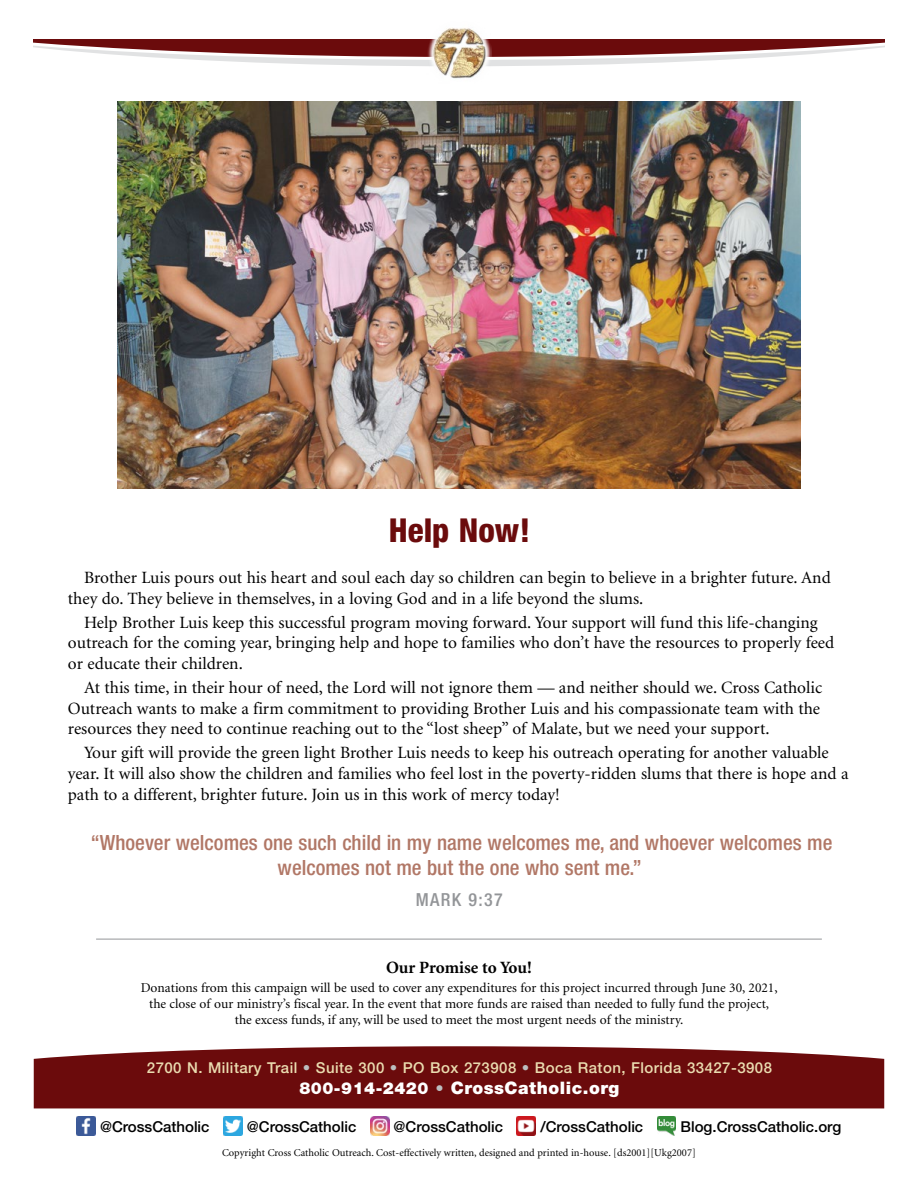
<style>
.page{position:relative;width:918px;height:1188px;background:#fff}
.page>*{position:absolute;margin:0;border:0;box-sizing:border-box;transform-origin:0 0}
.t1{font:800 condensed 33px "Helvetica Neue";color:#6b0b0c}
.t2{font:500 condensed 21px/25.2px "Helvetica Neue";color:#b17766;text-align:center}
.t3{font:500 condensed 18px "Helvetica Neue";letter-spacing:.075em;color:#939598}
.t4{font:17.25px/20.7px "Minion";color:#000}
.t5{font:900 17.25px "Helvetica Neue";letter-spacing:.03em;color:#fff}
.t6{font:700 17.25px "Minion";color:#000}
.t7{font:500 15px "Helvetica Neue";color:#000}
.t8{font:500 15px "Helvetica Neue";letter-spacing:.03em;color:#eadcb0}
.t9{font:13.5px/16.2px "Minion";color:#000;text-align:center}
.t10{font:10.5px "Minion";color:#000}
.s1{color:#bcbec0}
.s2{font-size:16.5px}
.s3{font-size:16.5px;color:#bcbec0}
</style>
<div class="page">
<hr style="left:96px;top:939px;width:726px;height:1px;background:#939598">
<svg style="left:34px;top:40px;width:850px;height:26px"></svg>
<img style="left:426px;top:28px;width:66px;height:51px">
<svg style="left:34px;top:1046px;width:850px;height:62px;background:#741a1b"></svg>
<img style="left:77px;top:1116px;width:18px;height:19px">
<img style="left:223px;top:1116px;width:19px;height:19px">
<img style="left:370px;top:1116px;width:19px;height:19px">
<img style="left:517px;top:1116px;width:19px;height:19px">
<img style="left:657px;top:1116px;width:19px;height:19px">
<img style="left:117px;top:101px;width:684px;height:388px">
<h1 class="t1" style="left:389px;top:510px;width:143px">Help Now!</h1>
<p class="t4" style="left:68px;top:568px;width:764px;text-indent:16px">Brother Luis pours out his heart and soul each day so children can begin to believe in a brighter future. And they do. They believe in themselves, in a loving God and in a life beyond the slums.</p>
<p class="t4" style="left:68px;top:613px;width:768px;text-indent:16px">Help Brother Luis keep this successful program moving forward. Your support will fund this life-changing outreach for the coming year, bringing help and hope to families who don’t have the resources to properly feed or educate their children.</p>
<p class="t4" style="left:68px;top:678px;width:756px;text-indent:16px">At this time, in their hour of need, the Lord will not ignore them — and neither should we. Cross Catholic<br>Outreach wants to make a firm commitment to providing Brother Luis and his compassionate team with the resources they need to continue reaching out to the “lost sheep” of Malate, but we need your support.</p>
<p class="t4" style="left:68px;top:743px;width:782px;text-indent:16px">Your gift will provide the green light Brother Luis needs to keep his outreach operating for another valuable year. It will also show the children and families who feel lost in the poverty-ridden slums that there is hope and a path to a different, brighter future. Join us in this work of mercy today!</p>
<p class="t2" style="left:91px;top:830px;width:743px">“Whoever welcomes one such child in my name welcomes me, and whoever welcomes me welcomes not me but the one who sent me.”</p>
<p class="t3" style="left:416px;top:888px;width:89px">MARK 9:37</p>
<p class="t6" style="left:386px;top:958px;width:147px">Our Promise to You!</p>
<p class="t9" style="left:141px;top:980px;width:638px">Donations from this campaign will be used to cover any expenditures for this project incurred through June 30, 2021, the close of our ministry’s fiscal year. In the event that more funds are raised than needed to fully fund the project, the excess funds, if any, will be used to meet the most urgent needs of the ministry.</p>
<p class="t8" style="left:147px;top:1059px;width:627px">2700 N. Military Trail <span class="s1">•</span> Suite 300 <span class="s1">•</span> PO Box 273908 <span class="s1">•</span> Boca Raton, Florida 33427-3908</p>
<p class="t5" style="left:299px;top:1078px;width:322px"><span class="s2">800-914-2420</span> <span class="s3">•</span> CrossCatholic.org</p>
<p class="t7" style="left:100px;top:1118px;width:111px">@CrossCatholic</p>
<p class="t7" style="left:247px;top:1118px;width:111px">@CrossCatholic</p>
<p class="t7" style="left:394px;top:1118px;width:111px">@CrossCatholic</p>
<p class="t7" style="left:540px;top:1118px;width:104px">/CrossCatholic</p>
<p class="t7" style="left:681px;top:1118px;width:162px">Blog.CrossCatholic.org</p>
<p class="t10" style="left:222px;top:1147px;width:475px">Copyright Cross Catholic Outreach. Cost-effectively written, designed and printed in-house. [ds2001][Ukg2007]</p>
</div>
